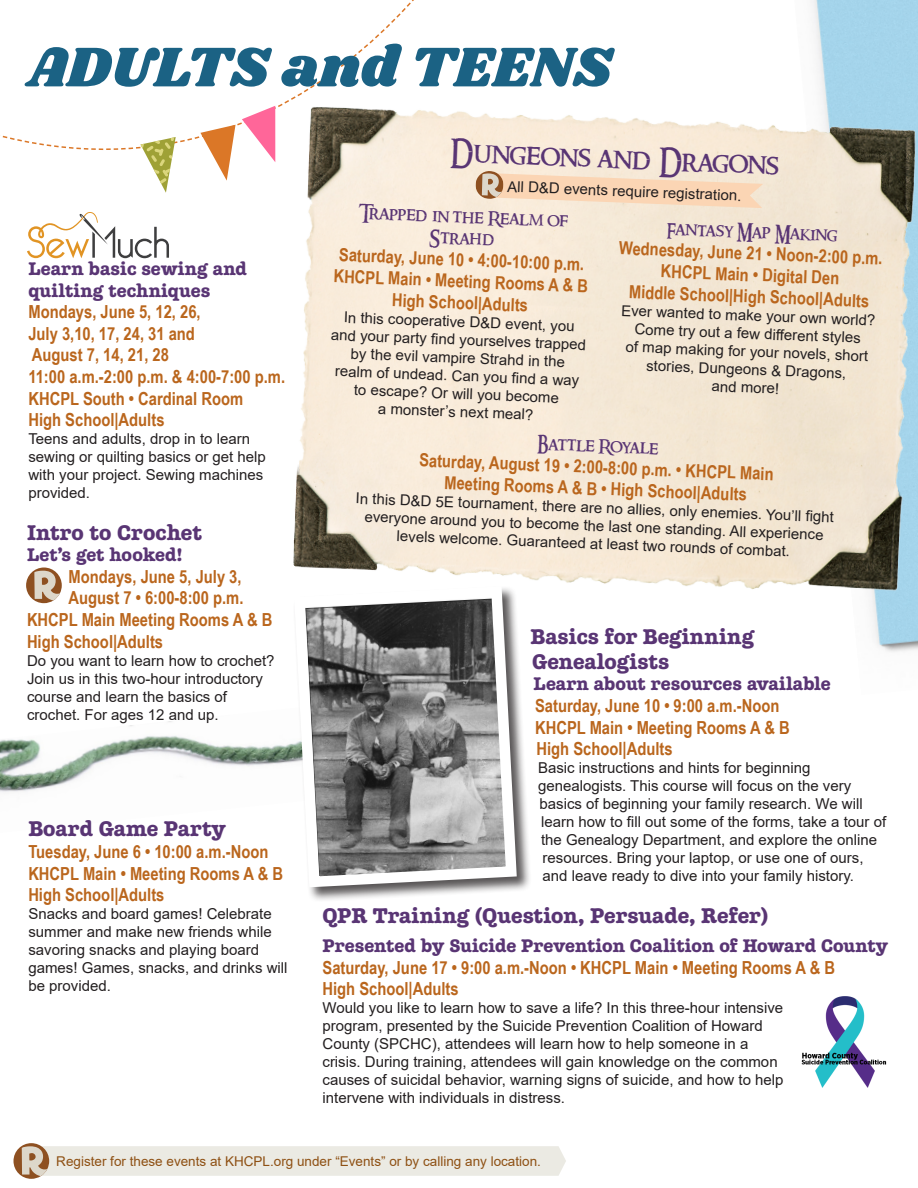
<style>
.page{position:relative;width:918px;height:1188px;background:#fff}
.page>*{position:absolute;margin:0;border:0;box-sizing:border-box;transform-origin:0 0}
.t1{font:57.9px "Shrikhand";letter-spacing:-.01em;color:#1b6284}
.t2{font:500 28.5px "Ringbearer";color:#593574}
.t3{font:21px/25.2px "Margot";color:#593574}
.t4{font:700 18px/21.6px "Arial Narrow";color:#ba661d}
.t5{font:18px/21.6px "Margot";color:#593574}
.t6{font:500 18px/21.6px "Ringbearer";color:#593574;text-align:center}
.t7{font:15px/18px "Arial";color:#231f20}
.t8{font:13.5px "Arial";color:#8e5013}
</style>
<div class="page">
<svg style="left:14px;top:1143px;width:552px;height:36px"></svg>
<img style="left:0;top:717px;width:289px;height:75px">
<img style="left:811px;top:0;width:107px;height:652px">
<img style="left:293px;top:101px;width:625px;height:497px">
<svg style="left:2px;top:0;width:492px;height:237px"></svg>
<svg style="left:242px;top:106px;width:33px;height:56px"></svg>
<svg style="left:200px;top:125px;width:36px;height:56px"></svg>
<svg style="left:140px;top:137px;width:36px;height:56px"></svg>
<svg style="left:27px;top:212px;width:142px;height:46px"></svg>
<div style="left:293px;top:585px;width:238px;height:317px;background:#231f20;opacity:.75"></div>
<svg style="left:289px;top:581px;width:233px;height:312px"></svg>
<img style="left:801px;top:996px;width:86px;height:92px">
<svg style="left:26px;top:568px;width:36px;height:35px"></svg>
<svg style="left:475px;top:171px;width:288px;height:37px;background:#f5d8bd"></svg>
<p class="t1" style="left:27px;top:27px;width:587px">ADULTS and TEENS</p>
<p class="t2" style="left:451px;top:133px;width:331px;rotate:2deg">Dungeons and Dragons</p>
<p class="t5" style="left:28px;top:258px;width:220px">Learn basic sewing and quilting techniques</p>
<p class="t4" style="left:28px;top:300px;width:258px">Mondays, June 5, 12, 26,<br>July 3,10, 17, 24, 31 and<br>August 7, 14, 21, 28<br>11:00 a.m.-2:00 p.m. &amp; 4:00-7:00 p.m.<br>KHCPL South • Cardinal Room<br>High School|Adults</p>
<p class="t7" style="left:28px;top:430px;width:239px">Teens and adults, drop in to learn sewing or quilting basics or get help with your project. Sewing machines provided.</p>
<p class="t3" style="left:27px;top:520px;width:177px">Intro to Crochet</p>
<p class="t5" style="left:27px;top:544px;width:157px">Let’s get hooked!</p>
<p class="t4" style="left:69px;top:565px;width:175px">Mondays, June 5, July 3,</p>
<p class="t4" style="left:69px;top:586px;width:176px">August 7 • 6:00-8:00 p.m.</p>
<p class="t4" style="left:27px;top:608px;width:247px">KHCPL Main Meeting Rooms A &amp; B</p>
<p class="t4" style="left:27px;top:630px;width:138px">High School|Adults</p>
<p class="t7" style="left:27px;top:651px;width:249px">Do you want to learn how to crochet?<br>Join us in this two-hour introductory course and learn the basics of crochet. For ages 12 and up.</p>
<p class="t3" style="left:28px;top:816px;width:199px">Board Game Party</p>
<p class="t4" style="left:28px;top:840px;width:256px">Tuesday, June 6 • 10:00 a.m.-Noon<br>KHCPL Main • Meeting Rooms A &amp; B<br>High School|Adults</p>
<p class="t7" style="left:28px;top:905px;width:261px">Snacks and board games! Celebrate summer and make new friends while savoring snacks and playing board games! Games, snacks, and drinks will be provided.</p>
<p class="t7" style="left:508px;top:178px;width:236px;rotate:2deg">All D&amp;D events require registration.</p>
<p class="t6" style="left:359px;top:203px;width:211px;rotate:2deg">Trapped in the Realm of<br>Strahd</p>
<p class="t4" style="left:335px;top:243px;width:256px;text-align:center;rotate:2deg">Saturday, June 10 • 4:00-10:00 p.m.<br>KHCPL Main • Meeting Rooms A &amp; B<br>High School|Adults</p>
<p class="t7" style="left:332px;top:308px;width:257px;text-align:center;rotate:2deg">In this cooperative D&amp;D event, you and your party fi nd yourselves trapped by the evil vampire Strahd in the realm of undead. Can you fi nd a way to escape? Or will you become<br>a monster’s next meal?</p>
<p class="t6" style="left:667px;top:219px;width:172px;rotate:2deg">Fantasy Map Making</p>
<p class="t4" style="left:619px;top:237px;width:265px;text-align:center;rotate:2deg">Wednesday, June 21 • Noon-2:00 p.m.<br>KHCPL Main • Digital Den<br>Middle School|High School|Adults</p>
<p class="t7" style="left:622px;top:302px;width:256px;text-align:center;rotate:2deg">Ever wanted to make your own world?<br>Come try out a few diff erent styles<br>of map making for your novels, short stories, Dungeons &amp; Dragons,<br>and more!</p>
<p class="t6" style="left:537px;top:434px;width:123px;rotate:2deg">Battle Royale</p>
<p class="t4" style="left:420px;top:449px;width:356px;text-align:center;rotate:2deg">Saturday, August 19 • 2:00-8:00 p.m. • KHCPL Main<br>Meeting Rooms A &amp; B • High School|Adults</p>
<p class="t7" style="left:356px;top:490px;width:480px;text-align:center;rotate:2deg">In this D&amp;D 5E tournament, there are no allies, only enemies. You’ll fi ght everyone around you to become the last one standing. All experience levels welcome. Guaranteed at least two rounds of combat.</p>
<p class="t3" style="left:531px;top:624px;width:225px">Basics for Beginning<br>Genealogists</p>
<p class="t5" style="left:534px;top:673px;width:299px">Learn about resources available</p>
<p class="t4" style="left:535px;top:694px;width:256px">Saturday, June 10 • 9:00 a.m.-Noon<br>KHCPL Main • Meeting Rooms A &amp; B<br>High School|Adults</p>
<p class="t7" style="left:538px;top:759px;width:274px">Basic instructions and hints for beginning</p>
<p class="t7" style="left:538px;top:777px;width:315px">genealogists. This course will focus on the very</p>
<p class="t7" style="left:540px;top:795px;width:325px">basics of beginning your family research. We will</p>
<p class="t7" style="left:541px;top:813px;width:347px">learn how to fill out some of the forms, take a tour of</p>
<p class="t7" style="left:541px;top:831px;width:338px">the Genealogy Department, and explore the online</p>
<p class="t7" style="left:543px;top:849px;width:322px">resources. Bring your laptop, or use one of ours,</p>
<p class="t7" style="left:543px;top:867px;width:313px">and leave ready to dive into your family history.</p>
<p class="t3" style="left:323px;top:903px;width:447px">QPR Training (Question, Persuade, Refer)</p>
<p class="t5" style="left:323px;top:935px;width:567px">Presented by Suicide Prevention Coalition of Howard County</p>
<p class="t4" style="left:323px;top:956px;width:514px">Saturday, June 17 • 9:00 a.m.-Noon • KHCPL Main • Meeting Rooms A &amp; B<br>High School|Adults</p>
<p class="t7" style="left:323px;top:999px;width:463px">Would you like to learn how to save a life? In this three-hour intensive program, presented by the Suicide Prevention Coalition of Howard County (SPCHC), attendees will learn how to help someone in a crisis. During training, attendees will gain knowledge on the common causes of suicidal behavior, warning signs of suicide, and how to help intervene with individuals in distress.</p>
<p class="t8" style="left:56px;top:1152px;width:486px">Register for these events at KHCPL.org under “Events” or by calling any location.</p>
</div>
